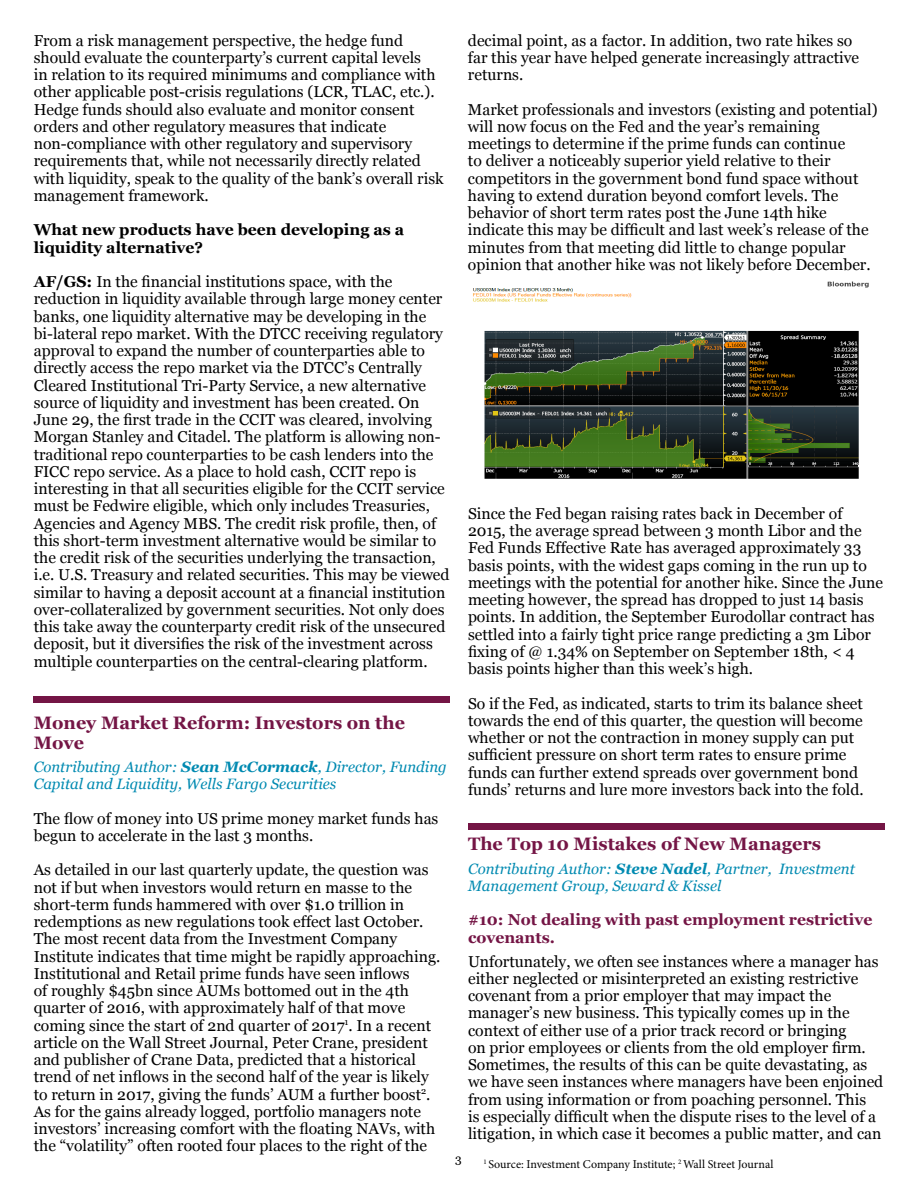
<style>
.page{position:relative;width:918px;height:1188px;background:#fff}
.page>*{position:absolute;margin:0;border:0;box-sizing:border-box;transform-origin:0 0}
.t1{font:700 18px/19.5px "Georgia";color:#741545}
.t2{font:15.75px/17.2px "Georgia";color:#000}
.t3{font:700 15.75px/17.2px "Georgia";color:#000}
.t4{font:700 15.75px/17.2px "Georgia";color:#741545}
.t5{font:italic 15px/17.2px "Georgia";color:#008ab1}
.t6{font:12px "Minion Pro";letter-spacing:-.005em;color:#000}
.t7{font:12px "Georgia";color:#000}
.s1{font-weight:700}
</style>
<div class="page">
<div style="left:34px;top:697px;width:416px;height:6px;background:#741545"></div>
<img style="left:473px;top:281px;width:396px;height:198px">
<div style="left:468px;top:824px;width:416px;height:6px;background:#741545"></div>
<p class="t2" style="left:468px;top:32px;width:393px">decimal point, as a factor. In addition, two rate hikes so far this year have helped generate increasingly attractive returns.</p>
<p class="t2" style="left:468px;top:101px;width:411px">Market professionals and investors (existing and potential) will now focus on the Fed and the year’s remaining meetings to determine if the prime funds can continue<br>to deliver a noticeably superior yield relative to their competitors in the government bond fund space without having to extend duration beyond comfort levels. The behavior of short term rates post the June 14th hike indicate this may be difficult and last week’s release of the minutes from that meeting did little to change popular opinion that another hike was not likely before December.</p>
<p class="t2" style="left:34px;top:32px;width:411px">From a risk management perspective, the hedge fund should evaluate the counterparty’s current capital levels<br>in relation to its required minimums and compliance with other applicable post-crisis regulations (LCR, TLAC, etc.).<br>Hedge funds should also evaluate and monitor consent orders and other regulatory measures that indicate non-compliance with other regulatory and supervisory requirements that, while not necessarily directly related with liquidity, speak to the quality of the bank’s overall risk management framework.</p>
<p class="t3" style="left:34px;top:221px;width:372px">What new products have been developing as a liquidity alternative?</p>
<p class="t2" style="left:34px;top:273px;width:417px"><span class="s1">AF/GS:</span> In the financial institutions space, with the reduction in liquidity available through large money center banks, one liquidity alternative may be developing in the bi-lateral repo market. With the DTCC receiving regulatory approval to expand the number of counterparties able to directly access the repo market via the DTCC’s Centrally Cleared Institutional Tri-Party Service, a new alternative source of liquidity and investment has been created. On June 29, the first trade in the CCIT was cleared, involving Morgan Stanley and Citadel. The platform is allowing non&shy;traditional repo counterparties to be cash lenders into the FICC repo service. As a place to hold cash, CCIT repo is interesting in that all securities eligible for the CCIT service must be Fedwire eligible, which only includes Treasuries, Agencies and Agency MBS. The credit risk profile, then, of this short-term investment alternative would be similar to the credit risk of the securities underlying the transaction, i.e. U.S. Treasury and related securities. This may be viewed similar to having a deposit account at a financial institution over-collateralized by government securities. Not only does this take away the counterparty credit risk of the unsecured deposit, but it diversifies the risk of the investment across multiple counterparties on the central-clearing platform.</p>
<p class="t2" style="left:468px;top:505px;width:417px">Since the Fed began raising rates back in December of 2015, the average spread between 3 month Libor and the Fed Funds Effective Rate has averaged approximately 33 basis points, with the widest gaps coming in the run up to meetings with the potential for another hike. Since the June meeting however, the spread has dropped to just 14 basis points. In addition, the September Eurodollar contract has settled into a fairly tight price range predicting a 3m Libor fixing of @ 1.34% on September on September 18th, &lt; 4 basis points higher than this week’s high.</p>
<p class="t2" style="left:468px;top:695px;width:397px">So if the Fed, as indicated, starts to trim its balance sheet towards the end of this quarter, the question will become whether or not the contraction in money supply can put sufficient pressure on short term rates to ensure prime funds can further extend spreads over government bond funds’ returns and lure more investors back into the fold.</p>
<p class="t1" style="left:34px;top:713px;width:373px">Money Market Reform: Investors on the<br>Move</p>
<p class="t5" style="left:34px;top:758px;width:415px">Contributing Author: <span class="s1">Sean McCormack</span>, Director, Funding<br>Capital and Liquidity, Wells Fargo Securities</p>
<p class="t2" style="left:34px;top:810px;width:406px">The flow of money into US prime money market funds has begun to accelerate in the last 3 months.</p>
<p class="t2" style="left:34px;top:862px;width:408px">As detailed in our last quarterly update, the question was not if but when investors would return en masse to the short-term funds hammered with over $1.0 trillion in redemptions as new regulations took effect last October.<br>The most recent data from the Investment Company Institute indicates that time might be rapidly approaching.<br>Institutional and Retail prime funds have seen inflows<br>of roughly $45bn since AUMs bottomed out in the 4th quarter of 2016, with approximately half of that move coming since the start of 2nd quarter of 2017<sup>1</sup>. In a recent article on the Wall Street Journal, Peter Crane, president and publisher of Crane Data, predicted that a historical trend of net inflows in the second half of the year is likely to return in 2017, giving the funds’ AUM a further boost<sup>2</sup>.<br>As for the gains already logged, portfolio managers note investors’ increasing comfort with the floating NAVs, with the “volatility” often rooted four places to the right of the</p>
<p class="t1" style="left:468px;top:834px;width:355px">The Top 10 Mistakes of New Managers</p>
<p class="t5" style="left:468px;top:860px;width:388px">Contributing Author: <span class="s1">Steve Nadel</span>, Partner, Investment<br>Management Group, Seward &amp; Kissel</p>
<p class="t4" style="left:468px;top:911px;width:406px">#10: Not dealing with past employment restrictive covenants.</p>
<p class="t2" style="left:468px;top:953px;width:417px">Unfortunately, we often see instances where a manager has either neglected or misinterpreted an existing restrictive covenant from a prior employer that may impact the manager’s new business. This typically comes up in the context of either use of a prior track record or bringing<br>on prior employees or clients from the old employer firm.<br>Sometimes, the results of this can be quite devastating, as we have seen instances where managers have been enjoined from using information or from poaching personnel. This<br>is especially difficult when the dispute rises to the level of a litigation, in which case it becomes a public matter, and can</p>
<p class="t6" style="left:483px;top:1156px;width:291px"><sup>1</sup> Source: Investment Company Institute; <sup>2</sup> Wall Street Journal</p>
<p class="t7" style="left:455px;top:1152px;width:8px">3</p>
</div>
